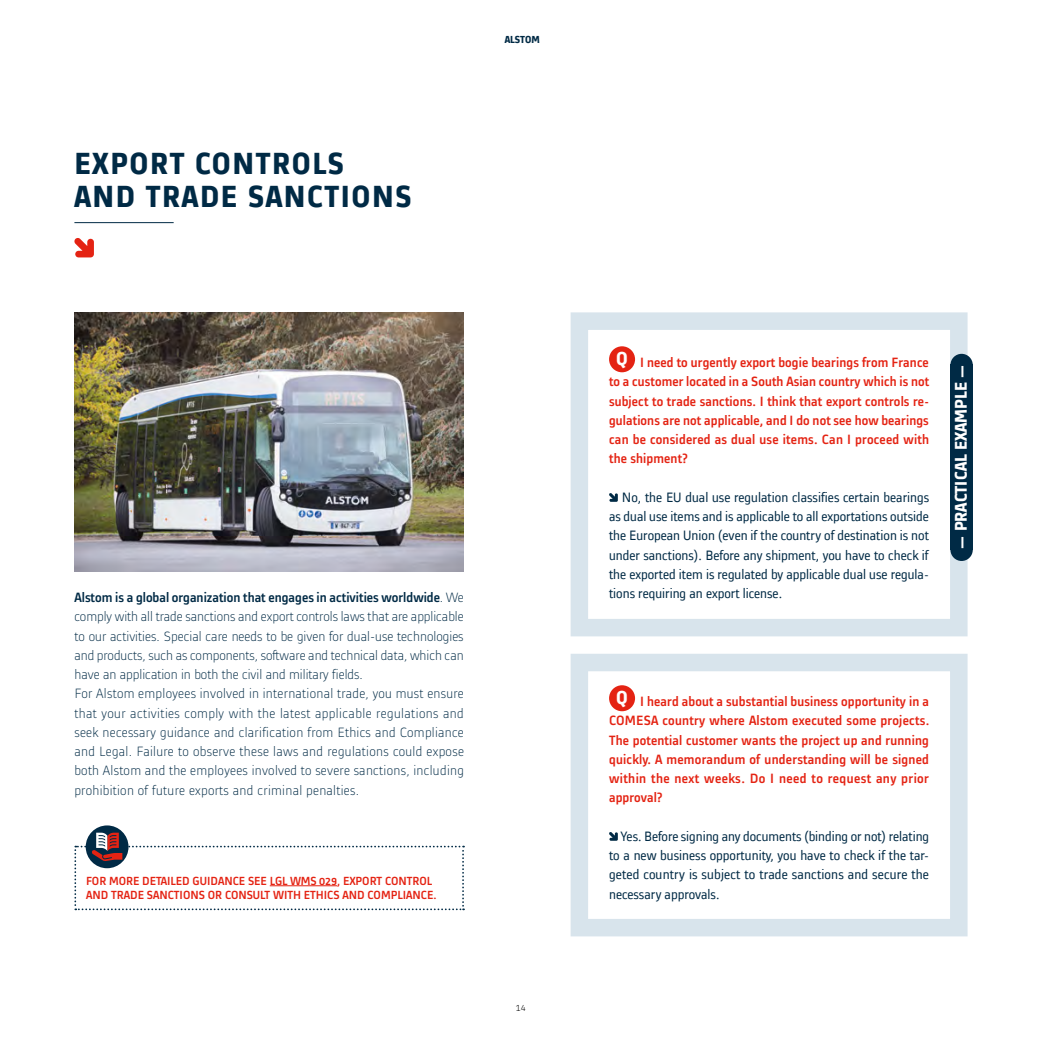
<style>
.page{position:relative;width:1042px;height:1042px;background:#fff}
.page>*{position:absolute;margin:0;border:0;box-sizing:border-box;transform-origin:0 0}
.t1{font:700 31.5px/33.2px "Alstom";letter-spacing:.05em;color:#002a45}
.t2{font:700 19.43px "Alstom";color:#fff}
.t3{font:700 17.5px "Alstom";color:#fff}
.t4{font:300 14px/19.2px "Alstom";letter-spacing:.005em;color:#002a45;text-align:justify}
.t5{font:500 14px/19.2px "Alstom";letter-spacing:.015em;color:#e42313;text-align:justify}
.t6{font:14px/19.2px "Alstom";color:#002a45;text-align:justify}
.t7{font:500 12.25px/14px "Alstom";color:#e42313}
.t8{font:700 10.5px "Alstom";color:#002a45}
.t9{font:300 10.5px "Alstom";color:#000}
.s1{font-weight:500}
</style>
<div class="page">
<svg style="left:570px;top:312px;width:403px;height:325px"></svg>
<hr style="left:74px;top:222px;width:100px;height:1px;background:#002a45">
<svg style="left:74px;top:238px;width:20px;height:19px"></svg>
<div style="left:86px;top:825px;width:42px;height:43px;background:#002a45;border-radius:50%"></div>
<svg style="left:74px;top:832px;width:390px;height:78px"></svg>
<div style="left:609px;top:346px;width:26px;height:26px;background:#e42313;border-radius:50%"></div>
<svg style="left:609px;top:493px;width:9px;height:9px"></svg>
<svg style="left:570px;top:654px;width:398px;height:283px"></svg>
<div style="left:609px;top:685px;width:26px;height:26px;background:#e42313;border-radius:50%"></div>
<svg style="left:609px;top:832px;width:9px;height:9px"></svg>
<div style="left:950px;top:364px;width:23px;height:186px;background:#002a45"></div>
<div style="left:950px;top:539px;width:23px;height:22px;background:#002a45;border-radius:50%"></div>
<div style="left:950px;top:354px;width:23px;height:22px;background:#002a45;border-radius:50%"></div>
<img style="left:75px;top:312px;width:389px;height:260px">
<p class="t1" style="left:74px;top:145px;width:339px">EXPORT CONTROLS<br>AND TRADE SANCTIONS</p>
<p class="t8" style="left:505px;top:32px;width:37px">ALSTOM</p>
<p class="t4" style="left:74px;top:587px;width:391px"><span class="s1">Alstom is a global organization that engages in activities worldwide</span>. We comply with all trade sanctions and export controls laws that are applicable to our activities. Special care needs to be given for dual-use technologies and products, such as components, software and technical data, which can have an application in both the civil and military fields.</p>
<p class="t4" style="left:74px;top:683px;width:391px">For Alstom employees involved in international trade, you must ensure that your activities comply with the latest applicable regulations and seek necessary guidance and clarification from Ethics and Compliance and Legal. Failure to observe these laws and regulations could expose both Alstom and the employees involved to severe sanctions, including prohibition of future exports and criminal penalties.</p>
<p class="t7" style="left:86px;top:872px;width:352px">FOR MORE DETAILED GUIDANCE SEE LGL WMS 029, EXPORT CONTROL<br>AND TRADE SANCTIONS OR CONSULT WITH ETHICS AND COMPLIANCE.</p>
<p class="t9" style="left:516px;top:1000px;width:12px">14</p>
<p class="t2" style="left:616px;top:345px;width:13px">Q</p>
<p class="t5" style="left:609px;top:352px;width:322px;text-indent:31px">I need to urgently export bogie bearings from France to a customer located in a South Asian country which is not subject to trade sanctions. I think that export controls re&shy;gulations are not applicable, and I do not see how bearings can be considered as dual use items. Can I proceed with the shipment?</p>
<p class="t6" style="left:609px;top:486px;width:322px;text-indent:13px">No, the EU dual use regulation classifies certain bearings as dual use items and is applicable to all exportations outside the European Union (even if the country of destination is not under sanctions). Before any shipment, you have to check if the exported item is regulated by applicable dual use regula&shy;tions requiring an export license.</p>
<p class="t3" style="left:949px;top:548px;width:185px;rotate:-90deg">— PRACTICAL EXAMPLE —</p>
<p class="t2" style="left:616px;top:684px;width:13px">Q</p>
<p class="t5" style="left:609px;top:691px;width:322px;text-indent:31px">I heard about a substantial business opportunity in a COMESA country where Alstom executed some projects.<br>The potential customer wants the project up and running quickly. A memorandum of understanding will be signed within the next weeks. Do I need to request any prior approval?</p>
<p class="t6" style="left:609px;top:825px;width:322px;text-indent:12px">Yes. Before signing any documents (binding or not) relating to a new business opportunity, you have to check if the tar&shy;geted country is subject to trade sanctions and secure the necessary approvals.</p>
</div>
